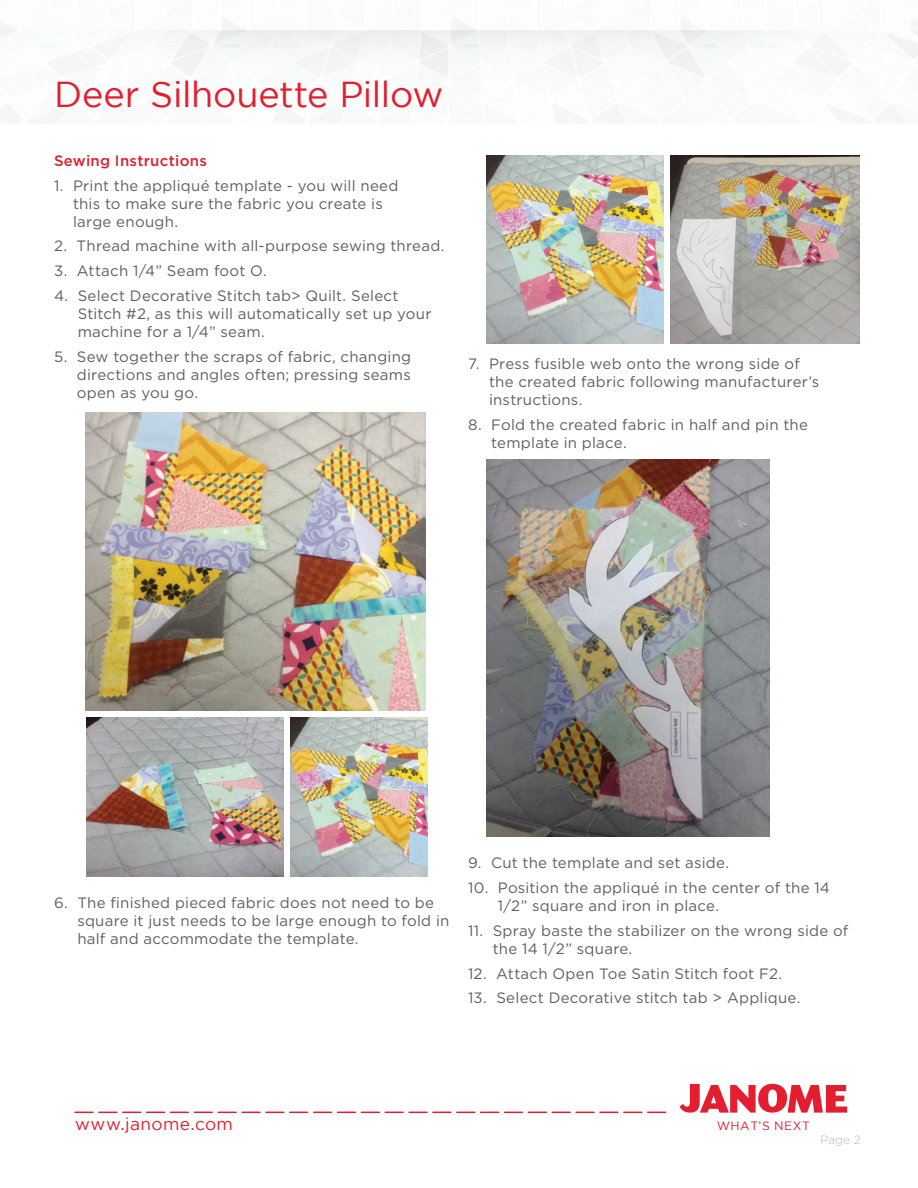
<style>
.page{position:relative;width:918px;height:1188px;background:#fff}
.page>*{position:absolute;margin:0;border:0;box-sizing:border-box;transform-origin:0 0}
.t1{font:36px "Gotham";letter-spacing:-.005em;color:#e41d2f}
.t2{font:17.25px "Gotham";letter-spacing:.025em;color:#e41d2f}
.t3{font:15px/18px "Gotham HTF";letter-spacing:.015em;color:#5f5f62}
.t4{font:500 15px "Gotham HTF";letter-spacing:.02em;color:#e41d2f}
.t5{font:12px "Gotham";letter-spacing:.045em;color:#e41d2f}
.t6{font:300 12px "Gotham HTF";color:#babbbe}
</style>
<div class="page">
<svg style="left:51px;top:30px;width:816px;height:66px"></svg>
<svg style="left:680px;top:1084px;width:167px;height:29px"></svg>
<svg style="left:75px;top:1112px;width:591px;height:1px"></svg>
<img style="left:86px;top:412px;width:340px;height:299px">
<img style="left:86px;top:718px;width:197px;height:159px">
<img style="left:291px;top:718px;width:136px;height:159px">
<img style="left:486px;top:156px;width:178px;height:188px">
<img style="left:670px;top:156px;width:190px;height:188px">
<img style="left:486px;top:459px;width:284px;height:378px">
<h1 class="t1" style="left:54px;top:75px;width:391px">Deer Silhouette Pillow</h1>
<p class="t4" style="left:54px;top:152px;width:154px">Sewing Instructions</p>
<p class="t3" style="left:73px;top:176px;width:327px;text-indent:-19px">1. Print the appliqué template - you will need this to make sure the fabric you create is large enough.</p>
<p class="t3" style="left:54px;top:237px;width:392px">2. Thread machine with all-purpose sewing thread.</p>
<p class="t3" style="left:54px;top:262px;width:214px">3. Attach 1/4” Seam foot O.</p>
<p class="t3" style="left:78px;top:286px;width:355px;text-indent:-24px">4. Select Decorative Stitch tab&gt; Quilt. Select<br>Stitch #2, as this will automatically set up your machine for a 1/4” seam.</p>
<p class="t3" style="left:77px;top:347px;width:336px;text-align:justify;text-indent:-23px">5. Sew together the scraps of fabric, changing directions and angles often; pressing seams open as you go.</p>
<p class="t3" style="left:489px;top:354px;width:332px;text-indent:-21px">7. Press fusible web onto the wrong side of the created fabric following manufacturer’s instructions.</p>
<p class="t3" style="left:491px;top:415px;width:318px;text-indent:-23px">8. Fold the created fabric in half and pin the template in place.</p>
<p class="t3" style="left:77px;top:894px;width:374px;text-indent:-23px">6. The finished pieced fabric does not need to be square it just needs to be large enough to fold in half and accommodate the template.</p>
<p class="t3" style="left:468px;top:854px;width:263px">9. Cut the template and set aside.</p>
<p class="t3" style="left:498px;top:879px;width:334px;text-indent:-30px">10. Position the appliqué in the center of the 14<br>1/2” square and iron in place.</p>
<p class="t3" style="left:493px;top:921px;width:357px;text-indent:-25px">11. Spray baste the stabilizer on the wrong side of the 14 1/2” square.</p>
<p class="t3" style="left:468px;top:964px;width:316px">12. Attach Open Toe Satin Stitch foot F2.</p>
<p class="t3" style="left:468px;top:989px;width:334px">13. Select Decorative stitch tab &gt; Applique.</p>
<p class="t2" style="left:75px;top:1114px;width:159px">www.janome.com</p>
<p class="t5" style="left:717px;top:1119px;width:95px">WHAT’S NEXT</p>
<p class="t6" style="left:820px;top:1133px;width:42px">Page 2</p>
</div>
